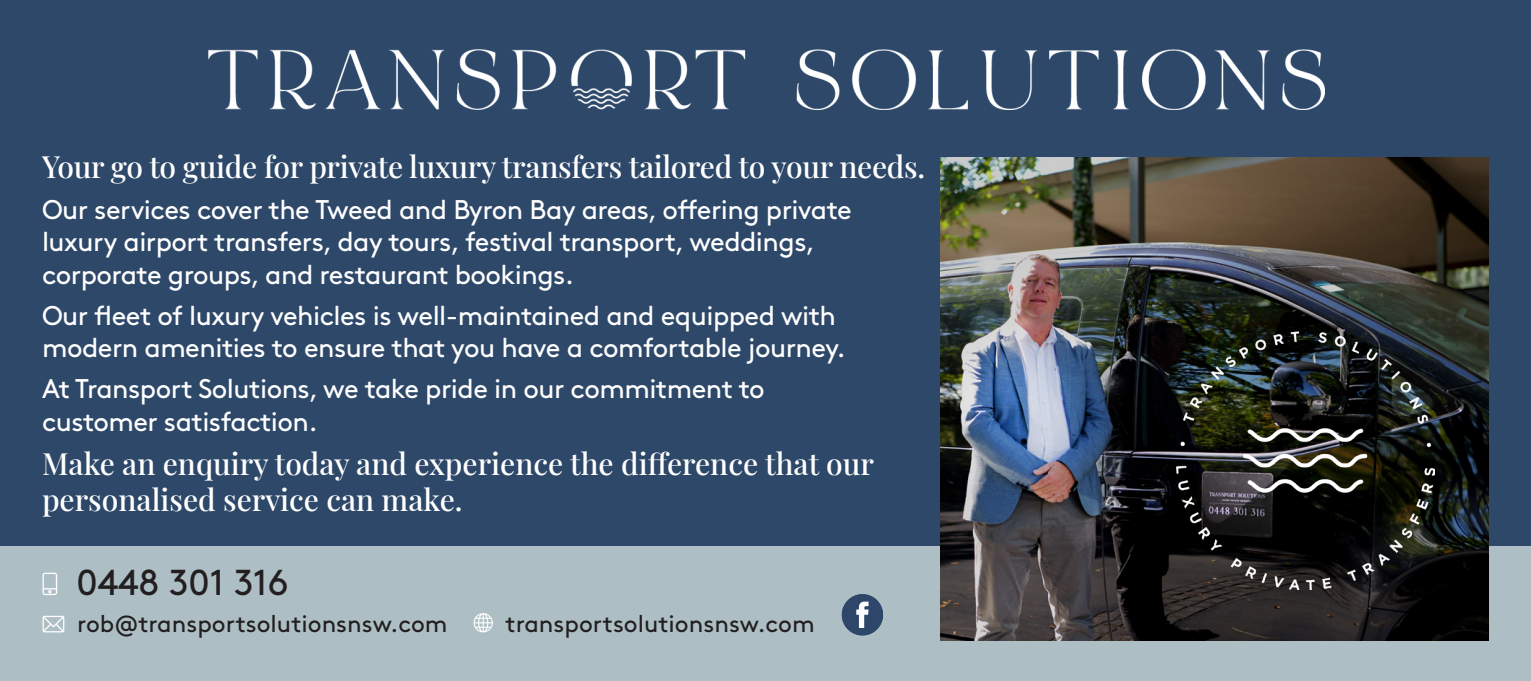
<style>
.page{position:relative;width:1531px;height:681px;background:#fff}
.page>*{position:absolute;margin:0;border:0;box-sizing:border-box;transform-origin:0 0}
.t1{font:36px "Brown";color:#231f20}
.t2{font:500 30px/36px "Playfair Display";color:#fff}
.t3{font:27px/32.4px "Brown";letter-spacing:-.02em;color:#fff}
.t4{font:24px "Brown";color:#231f20}
</style>
<div class="page">
<div style="left:0;top:0;width:1531px;height:680px;background:#2e4869"></div>
<div style="left:0;top:546px;width:1531px;height:134px;background:#adbfc4"></div>
<img style="left:941px;top:157px;width:547px;height:483px">
<img style="left:1176px;top:331px;width:258px;height:258px">
<img style="left:208px;top:49px;width:1116px;height:61px">
<svg style="left:43px;top:572px;width:14px;height:23px"></svg>
<svg style="left:43px;top:615px;width:21px;height:17px"></svg>
<svg style="left:474px;top:613px;width:19px;height:19px"></svg>
<div style="left:842px;top:594px;width:41px;height:41px;background:#2d4669;border-radius:19px"></div>
<svg style="left:856px;top:601px;width:12px;height:26px"></svg>
<p class="t2" style="left:42px;top:146px;width:885px">Your go to guide for private luxury transfers tailored to your needs.</p>
<p class="t3" style="left:42px;top:191px;width:811px">Our services cover the Tweed and Byron Bay areas, offering private luxury airport transfers, day tours, festival transport, weddings, corporate groups, and restaurant bookings.</p>
<p class="t3" style="left:42px;top:297px;width:805px">Our fleet of luxury vehicles is well-maintained and equipped with modern amenities to ensure that you have a comfortable journey.</p>
<p class="t3" style="left:42px;top:370px;width:724px">At Transport Solutions, we take pride in our commitment to customer satisfaction.</p>
<p class="t2" style="left:42px;top:443px;width:833px">Make an enquiry today and experience the difference that our personalised service can make.</p>
<p class="t1" style="left:77px;top:555px;width:214px">0448 301 316</p>
<p class="t4" style="left:77px;top:605px;width:372px">rob@transportsolutionsnsw.com</p>
<p class="t4" style="left:505px;top:605px;width:311px">transportsolutionsnsw.com</p>
</div>
